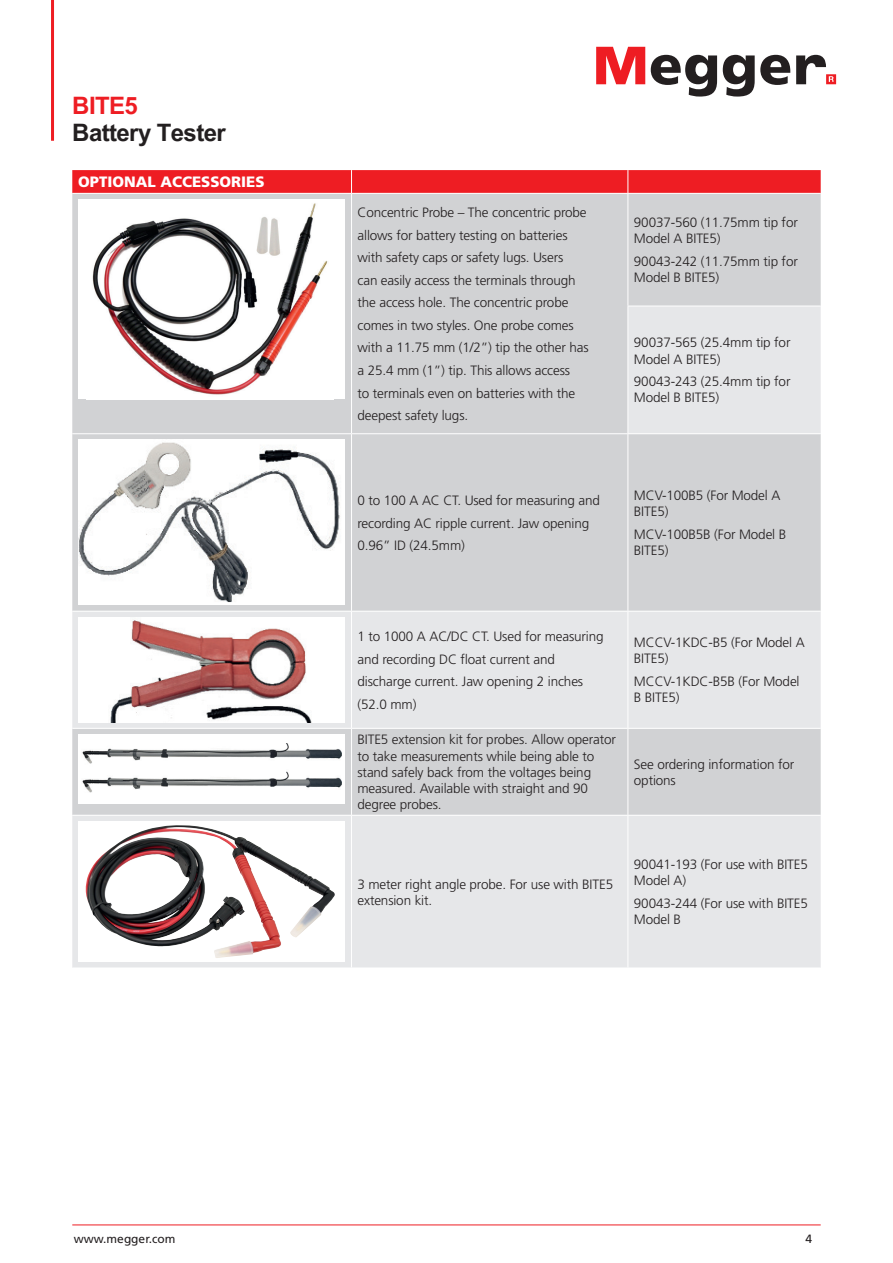
<style>
.page{position:relative;width:893px;height:1263px;background:#fff}
.page>*{position:absolute;margin:0;border:0;box-sizing:border-box;transform-origin:0 0}
.t1{font:700 24px "Arial Unicode MS";letter-spacing:-.025em;color:#231f20}
.t2{font:700 24px "Arial Unicode MS";letter-spacing:-.025em;color:#ee1d23}
.t3{font:900 15px "Frutiger LT Pro";color:#fff}
.t4{font:300 13.5px/16.2px "Frutiger LT Pro";letter-spacing:-.01em;color:#231f20}
.t5{font:12px "Frutiger LT Pro";color:#231f20}
</style>
<div class="page">
<div style="left:72px;top:194px;width:749px;height:112px;background:#d1d2d4"></div>
<svg style="left:72px;top:306px;width:749px;height:662px;background:#dbdcde"></svg>
<svg style="left:72px;top:170px;width:749px;height:23px;background:#ee2026"></svg>
<hr style="left:351px;top:194px;width:1px;height:112px;background:#fff">
<hr style="left:627px;top:194px;width:1px;height:112px;background:#fff">
<hr style="left:351px;top:306px;width:1px;height:127px;background:#fff">
<hr style="left:627px;top:306px;width:194px;height:1px;background:#fff">
<hr style="left:627px;top:306px;width:1px;height:127px;background:#fff">
<hr style="left:72px;top:433px;width:279px;height:1px;background:#fff">
<hr style="left:351px;top:433px;width:277px;height:1px;background:#fff">
<hr style="left:351px;top:434px;width:1px;height:177px;background:#fff">
<hr style="left:628px;top:433px;width:193px;height:1px;background:#fff">
<hr style="left:627px;top:434px;width:1px;height:177px;background:#fff">
<hr style="left:72px;top:611px;width:279px;height:1px;background:#fff">
<hr style="left:351px;top:611px;width:277px;height:1px;background:#fff">
<hr style="left:351px;top:611px;width:1px;height:117px;background:#fff">
<hr style="left:628px;top:611px;width:193px;height:1px;background:#fff">
<hr style="left:627px;top:611px;width:1px;height:117px;background:#fff">
<hr style="left:72px;top:728px;width:279px;height:1px;background:#fff">
<hr style="left:351px;top:728px;width:277px;height:1px;background:#fff">
<hr style="left:351px;top:729px;width:1px;height:86px;background:#fff">
<hr style="left:628px;top:728px;width:193px;height:1px;background:#fff">
<hr style="left:627px;top:729px;width:1px;height:86px;background:#fff">
<hr style="left:72px;top:815px;width:279px;height:1px;background:#fff">
<hr style="left:351px;top:815px;width:277px;height:1px;background:#fff">
<hr style="left:351px;top:816px;width:1px;height:152px;background:#fff">
<hr style="left:628px;top:815px;width:193px;height:1px;background:#fff">
<hr style="left:627px;top:816px;width:1px;height:152px;background:#fff">
<div style="left:78px;top:199px;width:266px;height:200px;background:#fff"></div>
<img style="left:92px;top:203px;width:236px;height:192px">
<img style="left:78px;top:440px;width:267px;height:165px">
<div style="left:78px;top:617px;width:266px;height:105px;background:#fff"></div>
<img style="left:110px;top:620px;width:202px;height:102px">
<div style="left:78px;top:734px;width:266px;height:70px;background:#fff"></div>
<img style="left:82px;top:744px;width:260px;height:49px">
<div style="left:78px;top:821px;width:266px;height:141px;background:#fff"></div>
<img style="left:86px;top:826px;width:183px;height:120px">
<hr style="left:51px;top:0;width:3px;height:141px;background:#ee1d23">
<svg style="left:596px;top:47px;width:49px;height:37px"></svg>
<svg style="left:651px;top:55px;width:66px;height:42px"></svg>
<svg style="left:723px;top:55px;width:67px;height:42px"></svg>
<svg style="left:796px;top:55px;width:40px;height:29px"></svg>
<hr style="left:72px;top:1225px;width:749px;height:1px;background:#ee1d23">
<h1 class="t2" style="left:72px;top:88px;width:67px">BITE5</h1>
<h1 class="t1" style="left:72px;top:115px;width:155px">Battery Tester</h1>
<p class="t3" style="left:78px;top:173px;width:188px">OPTIONAL ACCESSORIES</p>
<p class="t4" style="left:357px;top:201px;width:233px;line-height:22.5px">Concentric Probe – The concentric probe allows for battery testing on batteries with safety caps or safety lugs. Users<br>can easily access the terminals through the access hole. The concentric probe comes in two styles. One probe comes with a 11.75 mm (1/2”) tip the other has a 25.4 mm (1”) tip. This allows access<br>to terminals even on batteries with the deepest safety lugs.</p>
<p class="t4" style="left:634px;top:214px;width:165px">90037-560 (11.75mm tip for<br>Model A BITE5)</p>
<p class="t4" style="left:634px;top:253px;width:165px">90043-242 (11.75mm tip for<br>Model B BITE5)</p>
<p class="t4" style="left:634px;top:335px;width:158px">90037-565 (25.4mm tip for<br>Model A BITE5)</p>
<p class="t4" style="left:634px;top:373px;width:158px">90043-243 (25.4mm tip for<br>Model B BITE5)</p>
<p class="t4" style="left:357px;top:489px;width:244px;line-height:22.5px">0 to 100 A AC CT. Used for measuring and recording AC ripple current. Jaw opening<br>0.96” ID (24.5mm)</p>
<p class="t4" style="left:634px;top:487px;width:148px">MCV-100B5 (For Model A<br>BITE5)</p>
<p class="t4" style="left:634px;top:526px;width:154px">MCV-100B5B (For Model B<br>BITE5)</p>
<p class="t4" style="left:357px;top:625px;width:248px;line-height:22.5px">1 to 1000 A AC/DC CT. Used for measuring and recording DC float current and discharge current. Jaw opening 2 inches (52.0 mm)</p>
<p class="t4" style="left:634px;top:635px;width:172px">MCCV-1KDC-B5 (For Model A<br>BITE5)</p>
<p class="t4" style="left:634px;top:673px;width:167px">MCCV-1KDC-B5B (For Model<br>B BITE5)</p>
<p class="t4" style="left:357px;top:732px;width:260px">BITE5 extension kit for probes. Allow operator to take measurements while being able to stand safely back from the voltages being measured. Available with straight and 90 degree probes.</p>
<p class="t4" style="left:634px;top:756px;width:162px">See ordering information for options</p>
<p class="t4" style="left:357px;top:876px;width:257px">3 meter right angle probe. For use with BITE5 extension kit.</p>
<p class="t4" style="left:634px;top:856px;width:176px">90041-193 (For use with BITE5<br>Model A)</p>
<p class="t4" style="left:634px;top:895px;width:176px">90043-244 (For use with BITE5<br>Model B</p>
<p class="t5" style="left:74px;top:1231px;width:103px">www.megger.com</p>
<p class="t5" style="left:805px;top:1231px;width:8px">4</p>
</div>
